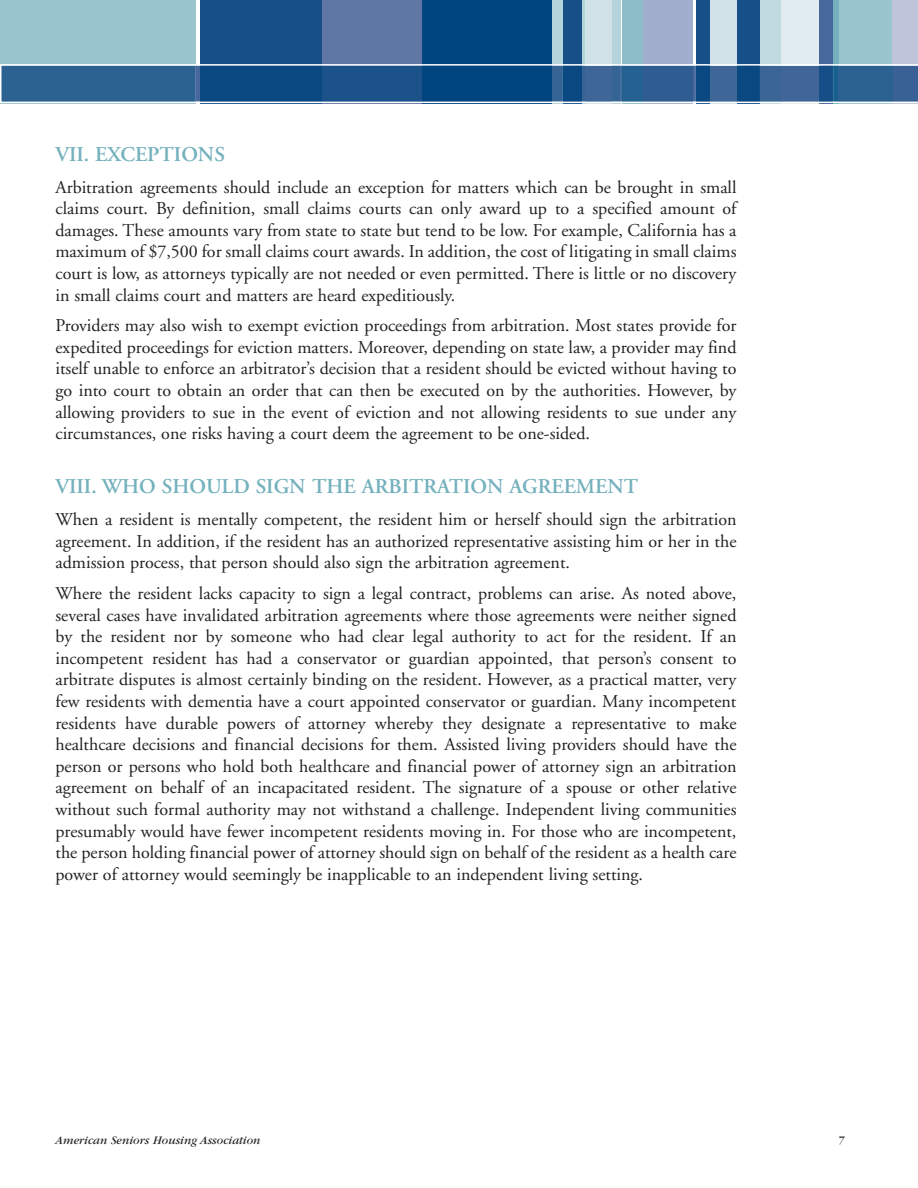
<style>
.page{position:relative;width:918px;height:1188px;background:#fff}
.page>*{position:absolute;margin:0;border:0;box-sizing:border-box;transform-origin:0 0}
.t1{font:600 21px "Adobe Garamond";color:#74b1bd}
.t2{font:18px/21.6px "Adobe Garamond";color:#231f20;text-align:justify}
.t3{font:italic 12px "Garamond";color:#231f20}
</style>
<div class="page">
<div style="left:709px;top:0;width:130px;height:103px;background:#74b1bd"></div>
<div style="left:839px;top:0;width:64px;height:103px;background:#9ac4ce"></div>
<div style="left:536px;top:0;width:85px;height:103px;background:#b4d3db"></div>
<div style="left:622px;top:0;width:24px;height:103px;background:#8dbdc8"></div>
<div style="left:644px;top:0;width:49px;height:103px;background:#a2aecd"></div>
<div style="left:307px;top:0;width:128px;height:103px;background:#5f77a5"></div>
<div style="left:696px;top:0;width:64px;height:103px;background:#175088"></div>
<div style="left:563px;top:0;width:19px;height:103px;background:#175088"></div>
<div style="left:200px;top:0;width:122px;height:103px;background:#175088"></div>
<div style="left:711px;top:0;width:26px;height:103px;background:#d0e2e7"></div>
<div style="left:585px;top:0;width:27px;height:103px;background:#d0e2e7"></div>
<div style="left:760px;top:0;width:21px;height:103px;background:#c1dae1"></div>
<div style="left:812px;top:0;width:21px;height:103px;background:#46689c"></div>
<div style="left:0;top:0;width:195px;height:103px;background:#9ac4ce"></div>
<div style="left:781px;top:0;width:38px;height:103px;background:#e0ecef"></div>
<div style="left:893px;top:0;width:25px;height:103px;background:#bec5db"></div>
<div style="left:422px;top:0;width:130px;height:103px;background:#01457f"></div>
<svg style="left:0;top:64px;width:918px;height:39px"></svg>
<p class="t1" style="left:56px;top:142px;width:171px">VII. EXCEPTIONS</p>
<p class="t2" style="left:55px;top:177px;width:683px">Arbitration agreements should include an exception for matters which can be brought in small claims court. By definition, small claims courts can only award up to a specified amount of damages. These amounts vary from state to state but tend to be low. For example, California has a maximum of $7,500 for small claims court awards. In addition, the cost of litigating in small claims court is low, as attorneys typically are not needed or even permitted. There is little or no discovery in small claims court and matters are heard expeditiously.</p>
<p class="t2" style="left:55px;top:315px;width:683px">Providers may also wish to exempt eviction proceedings from arbitration. Most states provide for expedited proceedings for eviction matters. Moreover, depending on state law, a provider may find itself unable to enforce an arbitrator’s decision that a resident should be evicted without having to go into court to obtain an order that can then be executed on by the authorities. However, by allowing providers to sue in the event of eviction and not allowing residents to sue under any circumstances, one risks having a court deem the agreement to be one-sided.</p>
<p class="t1" style="left:56px;top:475px;width:584px">VIII. WHO SHOULD SIGN THE ARBITRATION AGREEMENT</p>
<p class="t2" style="left:55px;top:509px;width:683px">When a resident is mentally competent, the resident him or herself should sign the arbitration agreement. In addition, if the resident has an authorized representative assisting him or her in the admission process, that person should also sign the arbitration agreement.</p>
<p class="t2" style="left:55px;top:583px;width:683px">Where the resident lacks capacity to sign a legal contract, problems can arise. As noted above, several cases have invalidated arbitration agreements where those agreements were neither signed by the resident nor by someone who had clear legal authority to act for the resident. If an incompetent resident has had a conservator or guardian appointed, that person’s consent to arbitrate disputes is almost certainly binding on the resident. However, as a practical matter, very few residents with dementia have a court appointed conservator or guardian. Many incompetent residents have durable powers of attorney whereby they designate a representative to make healthcare decisions and financial decisions for them. Assisted living providers should have the person or persons who hold both healthcare and financial power of attorney sign an arbitration agreement on behalf of an incapacitated resident. The signature of a spouse or other relative without such formal authority may not withstand a challenge. Independent living communities presumably would have fewer incompetent residents moving in. For those who are incompetent, the person holding financial power of attorney should sign on behalf of the resident as a health care power of attorney would seemingly be inapplicable to an independent living setting.</p>
<p class="t3" style="left:56px;top:1134px;width:207px">American Seniors Housing Association</p>
<p class="t3" style="left:838px;top:1134px;width:8px">7</p>
</div>
